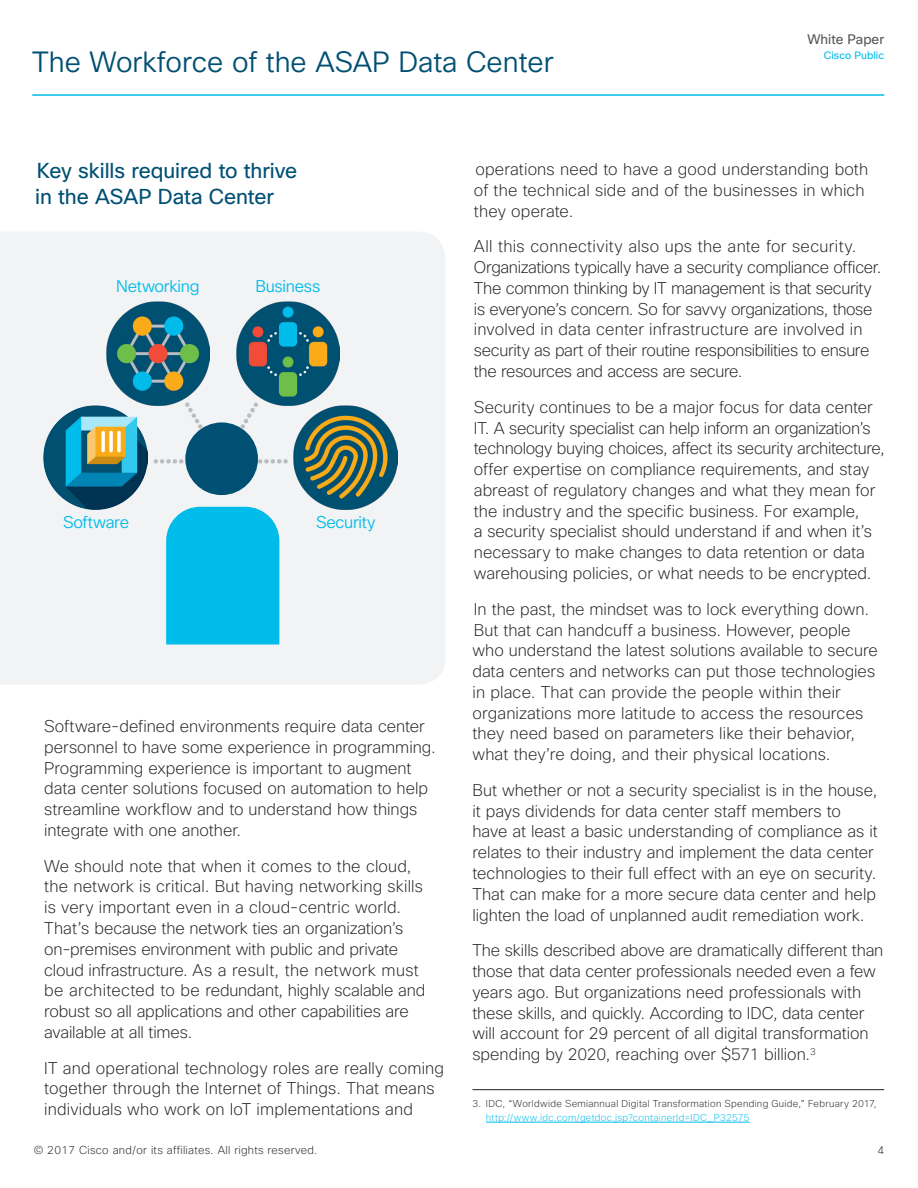
<style>
.page{position:relative;width:918px;height:1188px;background:#fff}
.page>*{position:absolute;margin:0;border:0;box-sizing:border-box;transform-origin:0 0}
.t1{font:300 28.5px "Cisco Sans";color:#005073}
.t2{font:21px/25.8px "Cisco Sans";letter-spacing:-.005em;color:#005073}
.t3{font:200 16.5px/20.7px "Cisco Sans";color:#231f20}
.t4{font:200 16.5px/20.7px "Cisco Sans";letter-spacing:-.02em;color:#231f20}
.t5{font:300 16.5px "Cisco Sans";letter-spacing:-.02em;color:#00bceb}
.t6{font:13.5px "Cisco Sans";color:#57585a}
.t7{font:200 11.25px "Cisco Sans";letter-spacing:.025em;color:#231f20}
.t8{font:10.5px "Cisco Sans";color:#00bceb}
.t9{font:200 9.75px "Cisco Sans";letter-spacing:.03em;color:#231f20}
.t10{font:200 9.75px "Cisco Sans";letter-spacing:.03em;color:#00bceb}
</style>
<div class="page">
<hr style="left:32px;top:94px;width:852px;height:2px;background:#00bceb">
<div style="left:0;top:232px;width:445px;height:452px;background:#f2f3f4"></div>
<div style="left:185px;top:422px;width:73px;height:73px;background:#005073;border-radius:50%"></div>
<div style="left:166px;top:507px;width:113px;height:137px;background:#00bceb"></div>
<svg style="left:156px;top:459px;width:19px;height:5px"></svg>
<svg style="left:260px;top:459px;width:19px;height:5px"></svg>
<svg style="left:238px;top:406px;width:21px;height:24px"></svg>
<svg style="left:184px;top:406px;width:21px;height:24px"></svg>
<img style="left:106px;top:302px;width:104px;height:104px">
<img style="left:236px;top:302px;width:104px;height:104px">
<img style="left:293px;top:406px;width:104px;height:103px">
<img style="left:44px;top:406px;width:104px;height:103px">
<hr style="left:472px;top:1089px;width:412px;height:1px;background:#231f20">
<hr style="left:486px;top:1122px;width:264px;height:1px;background:#00bceb">
<h1 class="t1" style="left:32px;top:44px;width:523px">The Workforce of the ASAP Data Center</h1>
<p class="t6" style="left:808px;top:31px;width:78px">White Paper</p>
<p class="t8" style="left:824px;top:48px;width:62px">Cisco Public</p>
<p class="t2" style="left:35px;top:159px;width:264px">Key skills required to thrive in the ASAP Data Center</p>
<p class="t3" style="left:474px;top:159px;width:396px">operations need to have a good understanding both of the technical side and of the businesses in which they operate.</p>
<p class="t4" style="left:474px;top:237px;width:409px">All this connectivity also ups the ante for security.<br>Organizations typically have a security compliance officer.<br>The common thinking by IT management is that security is everyone’s concern. So for savvy organizations, those involved in data center infrastructure are involved in security as part of their routine responsibilities to ensure the resources and access are secure.</p>
<p class="t3" style="left:474px;top:397px;width:412px">Security continues to be a major focus for data center IT. A security specialist can help inform an organization’s technology buying choices, affect its security architecture, offer expertise on compliance requirements, and stay abreast of regulatory changes and what they mean for the industry and the specific business. For example,<br>a security specialist should understand if and when it’s necessary to make changes to data retention or data warehousing policies, or what needs to be encrypted.</p>
<p class="t3" style="left:472px;top:599px;width:407px">In the past, the mindset was to lock everything down.<br>But that can handcuff a business. However, people who understand the latest solutions available to secure data centers and networks can put those technologies in place. That can provide the people within their organizations more latitude to access the resources they need based on parameters like their behavior, what they’re doing, and their physical locations.</p>
<p class="t3" style="left:472px;top:780px;width:407px">But whether or not a security specialist is in the house, it pays dividends for data center staff members to have at least a basic understanding of compliance as it relates to their industry and implement the data center technologies to their full effect with an eye on security.<br>That can make for a more secure data center and help lighten the load of unplanned audit remediation work.</p>
<p class="t3" style="left:472px;top:941px;width:412px">The skills described above are dramatically different than those that data center professionals needed even a few years ago. But organizations need professionals with these skills, and quickly. According to IDC, data center will account for 29 percent of all digital transformation spending by 2020, reaching over $571 billion.<sup>3</sup></p>
<p class="t5" style="left:116px;top:276px;width:85px">Networking</p>
<p class="t5" style="left:255px;top:276px;width:66px">Business</p>
<p class="t5" style="left:63px;top:512px;width:68px">Software</p>
<p class="t5" style="left:316px;top:512px;width:61px">Security</p>
<p class="t3" style="left:44px;top:716px;width:393px">Software-defined environments require data center personnel to have some experience in programming.<br>Programming experience is important to augment data center solutions focused on automation to help streamline workflow and to understand how things integrate with one another.</p>
<p class="t3" style="left:44px;top:856px;width:383px">We should note that when it comes to the cloud, the network is critical. But having networking skills is very important even in a cloud-centric world.<br>That’s because the network ties an organization’s on-premises environment with public and private cloud infrastructure. As a result, the network must be architected to be redundant, highly scalable and robust so all applications and other capabilities are available at all times.</p>
<p class="t3" style="left:44px;top:1058px;width:401px">IT and operational technology roles are really coming together through the Internet of Things. That means individuals who work on IoT implementations and</p>
<p class="t9" style="left:472px;top:1097px;width:406px">3. IDC, “Worldwide Semiannual Digital Transformation Spending Guide,” February 2017,</p>
<p class="t10" style="left:486px;top:1111px;width:265px">http://www.idc.com/getdoc.jsp?containerId=IDC_P32575</p>
<p class="t7" style="left:34px;top:1143px;width:285px">© 2017 Cisco and/or its affiliates. All rights reserved.</p>
<p class="t7" style="left:878px;top:1143px;width:8px">4</p>
</div>
